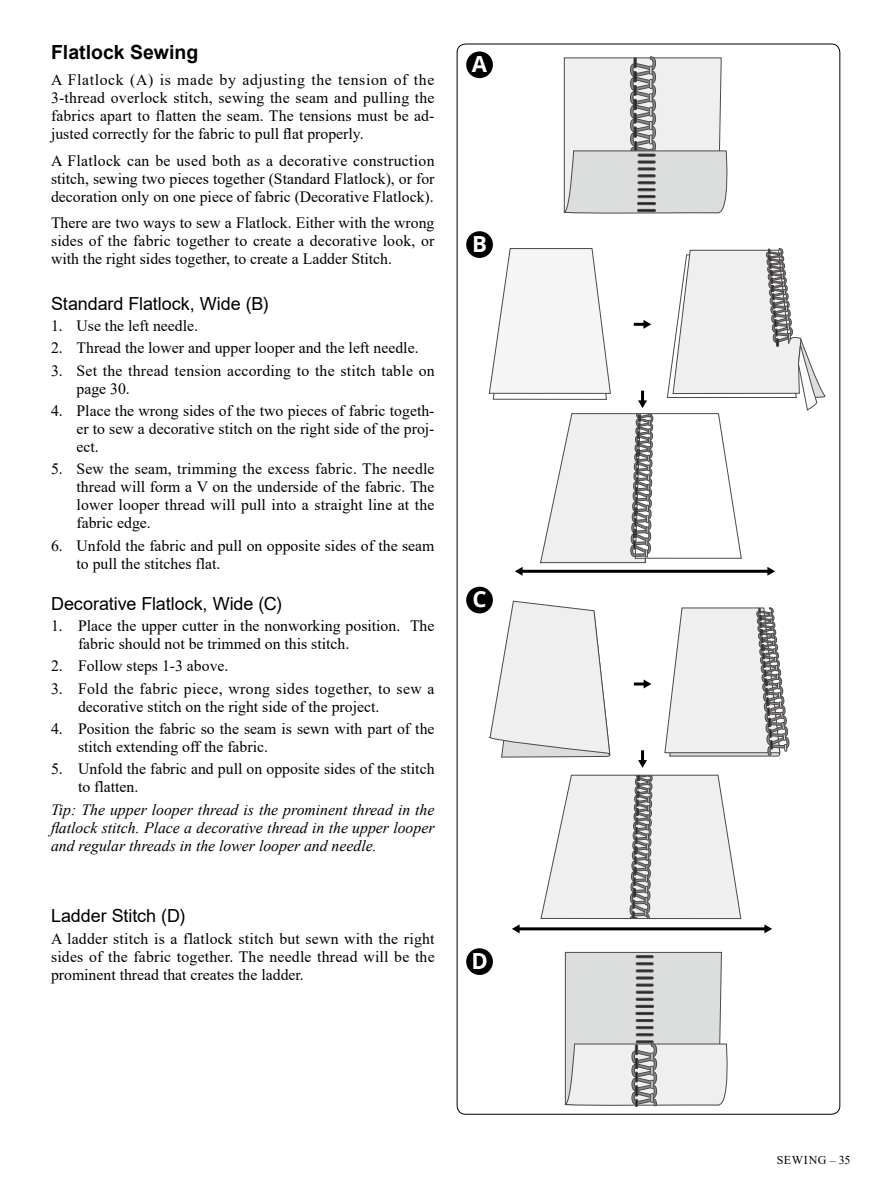
<style>
.page{position:relative;width:893px;height:1191px;background:#fff}
.page>*{position:absolute;margin:0;border:0;box-sizing:border-box;transform-origin:0 0}
.t1{font:700 22.2px "Open Sans";color:#fff}
.t2{font:700 19.5px "Arial";color:#000}
.t3{font:18px "Arial";letter-spacing:-.005em;color:#000}
.t4{font:15.75px/18px "Times New Roman";color:#000;text-align:justify}
.t5{font:italic 15.75px/18px "Times New Roman";color:#000;text-align:justify}
.t6{font:12px "Times New Roman";letter-spacing:.04em;color:#000}
</style>
<div class="page">
<svg style="left:664px;top:607px;width:126px;height:150px"></svg>
<svg style="left:489px;top:600px;width:121px;height:157px"></svg>
<hr style="left:518px;top:927px;width:248px;height:3px;background:#000">
<svg style="left:512px;top:924px;width:8px;height:9px"></svg>
<svg style="left:764px;top:924px;width:8px;height:9px"></svg>
<svg style="left:489px;top:248px;width:336px;height:328px"></svg>
<svg style="left:540px;top:774px;width:202px;height:145px"></svg>
<svg style="left:638px;top:750px;width:9px;height:18px"></svg>
<svg style="left:634px;top:679px;width:17px;height:9px"></svg>
<svg style="left:563px;top:56px;width:165px;height:158px"></svg>
<div style="left:638px;top:174px;width:18px;height:3px;border:1px solid #4d4949"></div>
<svg style="left:564px;top:951px;width:164px;height:155px"></svg>
<div style="left:635px;top:1012px;width:19px;height:3px;border:1px solid #4d4949"></div>
<div style="left:465px;top:50px;width:29px;height:29px;background:#000;border-radius:50%"></div>
<div style="left:464px;top:50px;width:31px;height:30px;border:2px solid #fff;border-radius:50%"></div>
<div style="left:465px;top:230px;width:29px;height:29px;background:#000;border-radius:50%"></div>
<div style="left:464px;top:229px;width:31px;height:31px;border:2px solid #fff;border-radius:50%"></div>
<div style="left:465px;top:586px;width:29px;height:28px;background:#000;border-radius:50%"></div>
<div style="left:464px;top:585px;width:31px;height:30px;border:2px solid #fff;border-radius:50%"></div>
<div style="left:465px;top:947px;width:29px;height:29px;background:#000;border-radius:50%"></div>
<div style="left:464px;top:946px;width:31px;height:30px;border:2px solid #fff;border-radius:50%"></div>
<p class="t2" style="left:51px;top:39px;width:149px">Flatlock Sewing</p>
<p class="t4" style="left:51px;top:70px;width:385px">A Flatlock (A) is made by adjusting the tension of the 3-thread overlock stitch, sewing the seam and pulling the fabrics apart to flatten the seam. The tensions must be ad&shy;justed correctly for the fabric to pull flat properly.</p>
<p class="t4" style="left:51px;top:151px;width:385px">A Flatlock can be used both as a decorative construction stitch, sewing two pieces together (Standard Flatlock), or for decoration only on one piece of fabric (Decorative Flatlock).</p>
<p class="t4" style="left:51px;top:213px;width:385px">There are two ways to sew a Flatlock. Either with the wrong sides of the fabric together to create a decorative look, or with the right sides together, to create a Ladder Stitch.</p>
<p class="t3" style="left:51px;top:291px;width:219px">Standard Flatlock, Wide (B)</p>
<p class="t4" style="left:51px;top:316px;width:149px">1. Use the left needle.</p>
<p class="t4" style="left:51px;top:338px;width:369px">2. Thread the lower and upper looper and the left needle.</p>
<p class="t4" style="left:77px;top:361px;width:360px;text-indent:-26px">3. Set the thread tension according to the stitch table on page 30.</p>
<p class="t4" style="left:77px;top:401px;width:359px;text-indent:-26px">4. Place the wrong sides of the two pieces of fabric togeth&shy;er to sew a decorative stitch on the right side of the proj&shy;ect.</p>
<p class="t4" style="left:77px;top:459px;width:360px;text-indent:-26px">5. Sew the seam, trimming the excess fabric. The needle thread will form a V on the underside of the fabric. The lower looper thread will pull into a straight line at the fabric edge.</p>
<p class="t4" style="left:77px;top:536px;width:359px;text-indent:-26px">6. Unfold the fabric and pull on opposite sides of the seam to pull the stitches flat.</p>
<p class="t3" style="left:51px;top:591px;width:232px">Decorative Flatlock, Wide (C)</p>
<p class="t4" style="left:78px;top:616px;width:358px;text-indent:-27px">1. Place the upper cutter in the nonworking position. The fabric should not be trimmed on this stitch.</p>
<p class="t4" style="left:51px;top:656px;width:179px">2. Follow steps 1-3 above.</p>
<p class="t4" style="left:78px;top:679px;width:358px;text-indent:-27px">3. Fold the fabric piece, wrong sides together, to sew a decorative stitch on the right side of the project.</p>
<p class="t4" style="left:78px;top:719px;width:358px;text-indent:-27px">4. Position the fabric so the seam is sewn with part of the stitch extending off the fabric.</p>
<p class="t4" style="left:78px;top:759px;width:358px;text-indent:-27px">5. Unfold the fabric and pull on opposite sides of the stitch to flatten.</p>
<p class="t5" style="left:51px;top:800px;width:385px">Tip: The upper looper thread is the prominent thread in the flatlock stitch. Place a decorative thread in the upper looper and regular threads in the lower looper and needle.</p>
<p class="t3" style="left:51px;top:903px;width:136px">Ladder Stitch (D)</p>
<p class="t4" style="left:51px;top:929px;width:385px">A ladder stitch is a flatlock stitch but sewn with the right sides of the fabric together. The needle thread will be the prominent thread that creates the ladder.</p>
<h1 class="t1" style="left:472px;top:48px;width:17px">A</h1>
<h1 class="t1" style="left:472px;top:228px;width:16px">B</h1>
<h1 class="t1" style="left:472px;top:584px;width:16px">C</h1>
<h1 class="t1" style="left:471px;top:945px;width:18px">D</h1>
<p class="t6" style="left:777px;top:1151px;width:75px">SEWING – 35</p>
</div>
